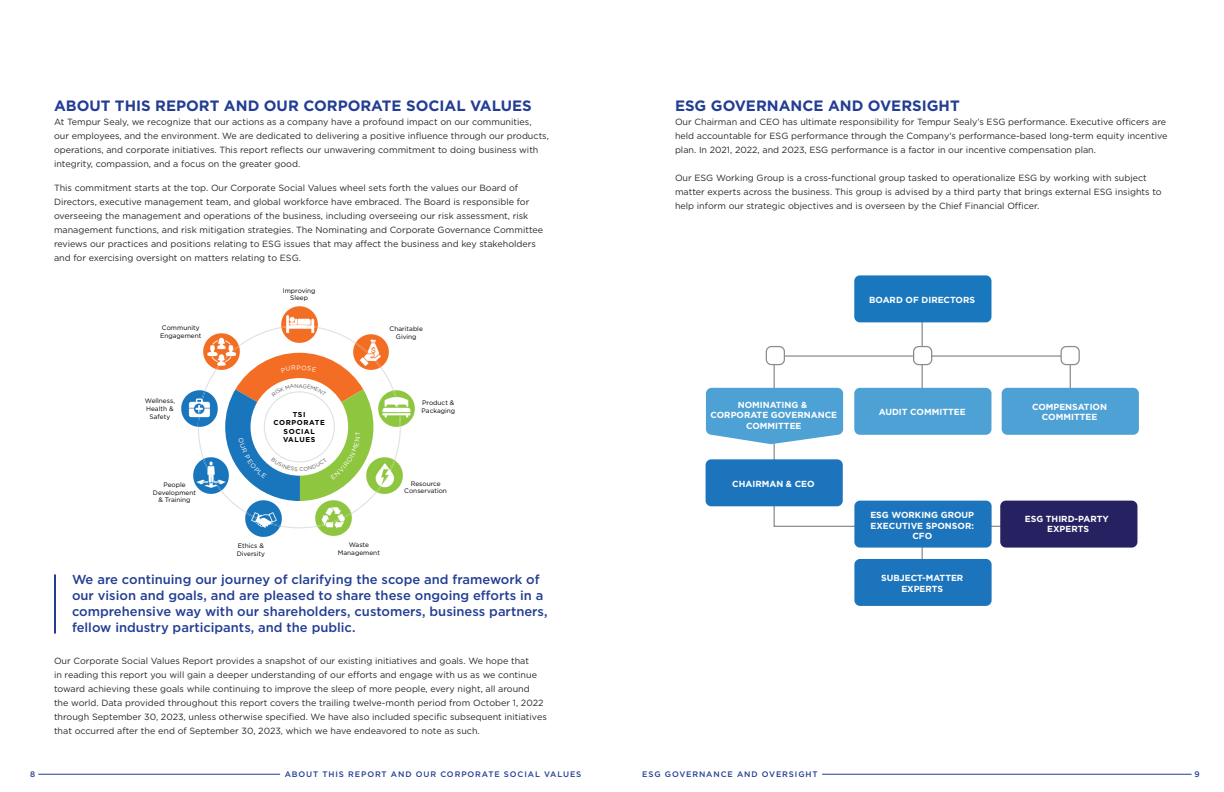
<style>
.page{position:relative;width:1224px;height:792px;background:#fff}
.page>*{position:absolute;margin:0;border:0;box-sizing:border-box;transform-origin:0 0}
.t1{font:700 15px "Gotham";color:#233d94}
.t2{font:500 13px/16px "Gotham";color:#233d94}
.t3{font:9px/14px "Gotham";color:#292829}
.t4{font:700 8.8px/10.6px "Gotham";color:#fff;text-align:center}
.t5{font:500 8px "Gotham";letter-spacing:.11em;color:#233d94}
.t6{font:700 7.1px/8.6px "Gotham";letter-spacing:.08em;color:#000;text-align:center}
.t7{font:6.5px/7.8px "Gotham";color:#000;text-align:center}
</style>
<div class="page">
<svg style="left:198px;top:327px;width:203px;height:201px"></svg>
<img style="left:352px;top:333px;width:38px;height:38px">
<img style="left:352px;top:340px;width:32px;height:31px">
<img style="left:203px;top:333px;width:37px;height:38px">
<img style="left:215px;top:344px;width:25px;height:27px">
<img style="left:245px;top:501px;width:37px;height:36px">
<img style="left:245px;top:511px;width:37px;height:16px">
<img style="left:193px;top:457px;width:9px;height:37px">
<img style="left:202px;top:457px;width:23px;height:37px">
<img style="left:377px;top:390px;width:38px;height:37px">
<img style="left:393px;top:390px;width:8px;height:37px">
<img style="left:396px;top:457px;width:7px;height:38px">
<img style="left:373px;top:457px;width:23px;height:38px">
<img style="left:281px;top:306px;width:38px;height:37px">
<img style="left:281px;top:325px;width:38px;height:3px">
<img style="left:315px;top:501px;width:38px;height:35px">
<img style="left:315px;top:512px;width:38px;height:15px">
<img style="left:181px;top:389px;width:37px;height:38px">
<img style="left:198px;top:389px;width:8px;height:38px">
<hr style="left:822px;top:774px;width:370px;height:1px;background:#233d94">
<hr style="left:38px;top:774px;width:242px;height:1px;background:#233d94">
<hr style="left:54px;top:575px;width:2px;height:58px;background:#233d94">
<hr style="left:1070px;top:365px;width:1px;height:58px;background:#8a8c8e">
<hr style="left:922px;top:527px;width:1px;height:46px;background:#8a8c8e">
<hr style="left:922px;top:311px;width:1px;height:86px;background:#8a8c8e">
<svg style="left:773px;top:353px;width:289px;height:174px"></svg>
<hr style="left:775px;top:355px;width:298px;height:2px;background:#8a8c8e">
<div style="left:914px;top:347px;width:18px;height:18px;background:#fff;border-radius:5px"></div>
<div style="left:913px;top:346px;width:19px;height:19px;border:1px solid #8a8c8e;border-radius:5px"></div>
<div style="left:766px;top:347px;width:18px;height:18px;background:#fff;border-radius:5px"></div>
<div style="left:766px;top:346px;width:19px;height:19px;border:1px solid #8a8c8e;border-radius:5px"></div>
<div style="left:1061px;top:347px;width:18px;height:18px;background:#fff;border-radius:5px"></div>
<div style="left:1061px;top:346px;width:19px;height:19px;border:1px solid #8a8c8e;border-radius:5px"></div>
<div style="left:854px;top:388px;width:137px;height:47px;background:#4da1d4;border-radius:6px"></div>
<div style="left:706px;top:459px;width:137px;height:47px;background:#1c75bc;border-radius:6px"></div>
<div style="left:854px;top:501px;width:138px;height:47px;background:#1c75bc;border-radius:6px"></div>
<div style="left:1000px;top:501px;width:137px;height:47px;background:#262262;border-radius:6px"></div>
<div style="left:854px;top:559px;width:138px;height:47px;background:#1c75bc;border-radius:6px"></div>
<div style="left:706px;top:388px;width:137px;height:47px;background:#4da1d4;border-radius:6px"></div>
<div style="left:1002px;top:388px;width:137px;height:47px;background:#4da1d4;border-radius:6px"></div>
<div style="left:854px;top:275px;width:137px;height:47px;background:#1877bd;border-radius:6px"></div>
<svg style="left:225px;top:353px;width:148px;height:148px"></svg>
<h1 class="t1" style="left:54px;top:96px;width:479px">ABOUT THIS REPORT AND OUR CORPORATE SOCIAL VALUES</h1>
<p class="t3" style="left:54px;top:115px;width:496px">At Tempur Sealy, we recognize that our actions as a company have a profound impact on our communities,<br>our employees, and the environment. We are dedicated to delivering a positive influence through our products, operations, and corporate initiatives. This report reflects our unwavering commitment to doing business with integrity, compassion, and a focus on the greater good.</p>
<p class="t3" style="left:54px;top:181px;width:491px">This commitment starts at the top. Our Corporate Social Values wheel sets forth the values our Board of Directors, executive management team, and global workforce have embraced. The Board is responsible for overseeing the management and operations of the business, including overseeing our risk assessment, risk management functions, and risk mitigation strategies. The Nominating and Corporate Governance Committee reviews our practices and positions relating to ESG issues that may affect the business and key stakeholders and for exercising oversight on matters relating to ESG.</p>
<p class="t7" style="left:283px;top:286px;width:34px">Improving<br>Sleep</p>
<p class="t7" style="left:160px;top:324px;width:43px;text-align:left">Community<br>Engagement</p>
<p class="t7" style="left:390px;top:325px;width:35px">Charitable<br>Giving</p>
<p class="t7" style="left:145px;top:397px;width:32px">Wellness,<br>Health &amp;<br>Safety</p>
<p class="t6" style="left:274px;top:410px;width:53px">TSI<br>CORPORATE<br>SOCIAL<br>VALUES</p>
<p class="t7" style="left:422px;top:399px;width:35px;text-align:left">Product &amp;<br>Packaging</p>
<p class="t7" style="left:153px;top:480px;width:45px">People<br>Development &amp; Training</p>
<p class="t7" style="left:404px;top:479px;width:44px">Resource<br>Conservation</p>
<p class="t7" style="left:237px;top:542px;width:30px;text-align:left">Ethics &amp;<br>Diversity</p>
<p class="t7" style="left:338px;top:541px;width:44px">Waste<br>Management</p>
<p class="t2" style="left:72px;top:572px;width:477px">We are continuing our journey of clarifying the scope and framework of our vision and goals, and are pleased to share these ongoing efforts in a comprehensive way with our shareholders, customers, business partners, fellow industry participants, and the public.</p>
<p class="t3" style="left:54px;top:654px;width:494px">Our Corporate Social Values Report provides a snapshot of our existing initiatives and goals. We hope that<br>in reading this report you will gain a deeper understanding of our efforts and engage with us as we continue toward achieving these goals while continuing to improve the sleep of more people, every night, all around<br>the world. Data provided throughout this report covers the trailing twelve-month period from October 1, 2022 through September 30, 2023, unless otherwise specified. We have also included specific subsequent initiatives that occurred after the end of September 30, 2023, which we have endeavored to note as such.</p>
<h1 class="t1" style="left:675px;top:96px;width:286px">ESG GOVERNANCE AND OVERSIGHT</h1>
<p class="t3" style="left:675px;top:115px;width:494px">Our Chairman and CEO has ultimate responsibility for Tempur Sealy’s ESG performance. Executive officers are held accountable for ESG performance through the Company's performance-based long-term equity incentive plan. In 2021, 2022, and 2023, ESG performance is a factor in our incentive compensation plan.</p>
<p class="t3" style="left:675px;top:171px;width:488px">Our ESG Working Group is a cross-functional group tasked to operationalize ESG by working with subject matter experts across the business. This group is advised by a third party that brings external ESG insights to help inform our strategic objectives and is overseen by the Chief Financial Officer.</p>
<p class="t4" style="left:869px;top:294px;width:107px">BOARD OF DIRECTORS</p>
<p class="t4" style="left:710px;top:399px;width:128px">NOMINATING &amp;<br>CORPORATE GOVERNANCE<br>COMMITTEE</p>
<p class="t4" style="left:1032px;top:402px;width:77px;line-height:10.1px">COMPENSATION<br>COMMITTEE</p>
<p class="t4" style="left:879px;top:407px;width:88px">AUDIT COMMITTEE</p>
<p class="t4" style="left:732px;top:478px;width:84px">CHAIRMAN &amp; CEO</p>
<p class="t4" style="left:870px;top:510px;width:105px">ESG WORKING GROUP<br>EXECUTIVE SPONSOR:<br>CFO</p>
<p class="t4" style="left:1025px;top:513px;width:86px">ESG THIRD-PARTY<br>EXPERTS</p>
<p class="t4" style="left:881px;top:573px;width:84px">SUBJECT-MATTER<br>EXPERTS</p>
<p class="t5" style="left:30px;top:769px;width:7px">8</p>
<p class="t5" style="left:285px;top:769px;width:298px">ABOUT THIS REPORT AND OUR CORPORATE SOCIAL VALUES</p>
<p class="t5" style="left:642px;top:769px;width:177px">ESG GOVERNANCE AND OVERSIGHT</p>
<p class="t5" style="left:1195px;top:769px;width:7px">9</p>
</div>
